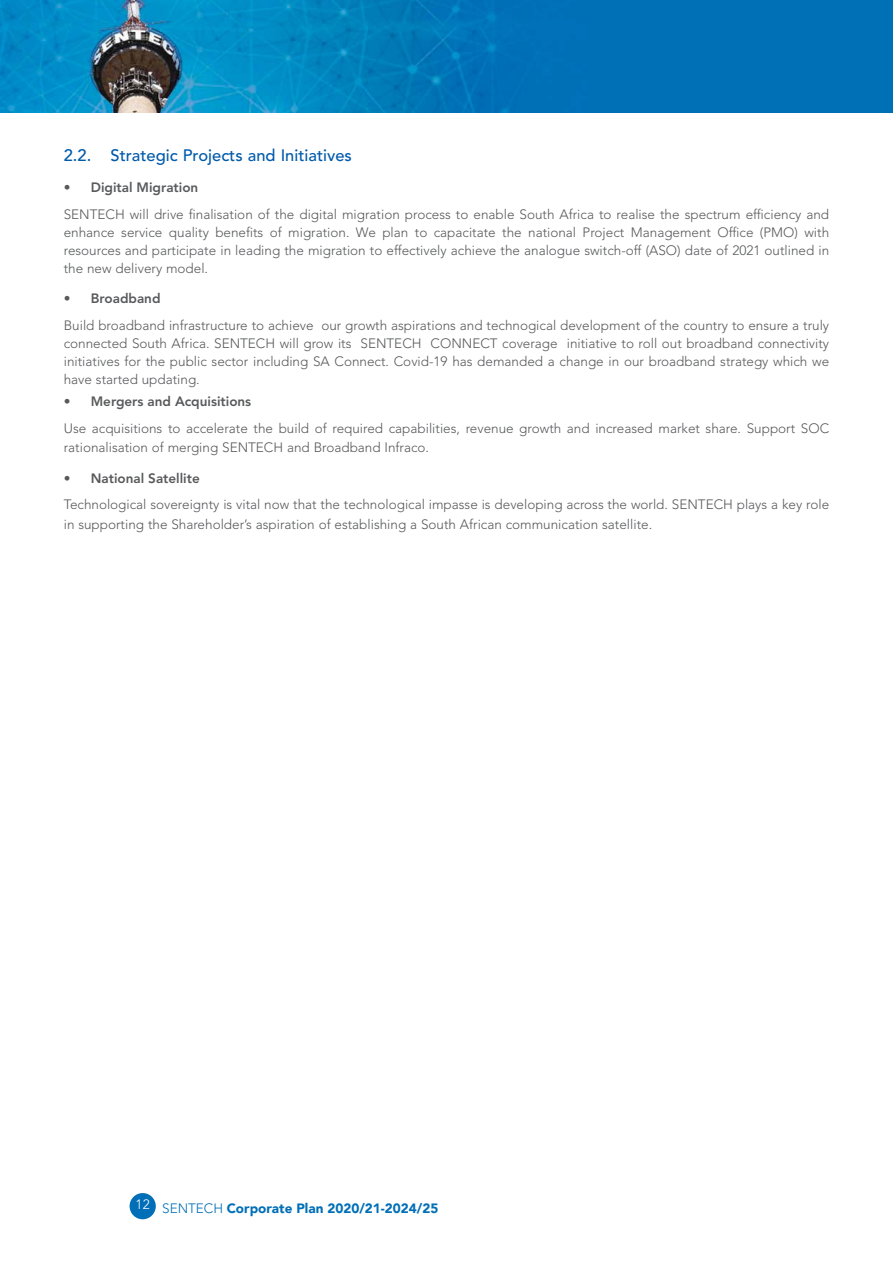
<style>
.page{position:relative;width:893px;height:1263px;background:#fff}
.page>*{position:absolute;margin:0;border:0;box-sizing:border-box;transform-origin:0 0}
.t1{font:500 16.5px "Avenir LT Std";color:#005aaa}
.t2{font:300 13.5px/18px "Avenir LT Std";color:#58595b;text-align:justify}
.t3{font:800 13.5px "Avenir LT Std";color:#58595b}
.t4{font:900 13.5px "Avenir";color:#006fb7}
.s1{font-weight:300}
</style>
<div class="page">
<img style="left:0;top:0;width:892px;height:113px">
<div style="left:130px;top:1193px;width:26px;height:26px;background:#006fb7;border-radius:50%"></div>
<img style="left:892px;top:0;width:1px;height:113px">
<p class="t1" style="left:64px;top:148px;width:290px">2.2. Strategic Projects and Initiatives</p>
<p class="t3" style="left:64px;top:181px;width:136px">• Digital Migration</p>
<p class="t2" style="left:64px;top:206px;width:767px">SENTECH will drive finalisation of the digital migration process to enable South Africa to realise the spectrum efficiency and enhance service quality benefits of migration. We plan to capacitate the national Project Management Office (PMO) with resources and participate in leading the migration to effectively achieve the analogue switch-off (ASO) date of 2021 outlined in the new delivery model.</p>
<p class="t3" style="left:64px;top:292px;width:98px">• Broadband</p>
<p class="t2" style="left:64px;top:317px;width:767px">Build broadband infrastructure to achieve our growth aspirations and technogical development of the country to ensure a truly connected South Africa. SENTECH will grow its SENTECH CONNECT coverage initiative to roll out broadband connectivity initiatives for the public sector including SA Connect. Covid-19 has demanded a change in our broadband strategy which we have started updating.</p>
<p class="t3" style="left:64px;top:395px;width:189px">• Mergers and Acquisitions</p>
<p class="t2" style="left:64px;top:419px;width:767px;line-height:19.5px">Use acquisitions to accelerate the build of required capabilities, revenue growth and increased market share. Support SOC rationalisation of merging SENTECH and Broadband Infraco.</p>
<p class="t3" style="left:64px;top:472px;width:138px">• National Satellite</p>
<p class="t2" style="left:64px;top:496px;width:767px;line-height:19.5px">Technological sovereignty is vital now that the technological impasse is developing across the world. SENTECH plays a key role in supporting the Shareholder’s aspiration of establishing a South African communication satellite.</p>
<p class="t4" style="left:136px;top:1199px;width:304px"><sup>12</sup> <span class="s1">SENTECH</span> Corporate Plan 2020/21-2024/25</p>
</div>
